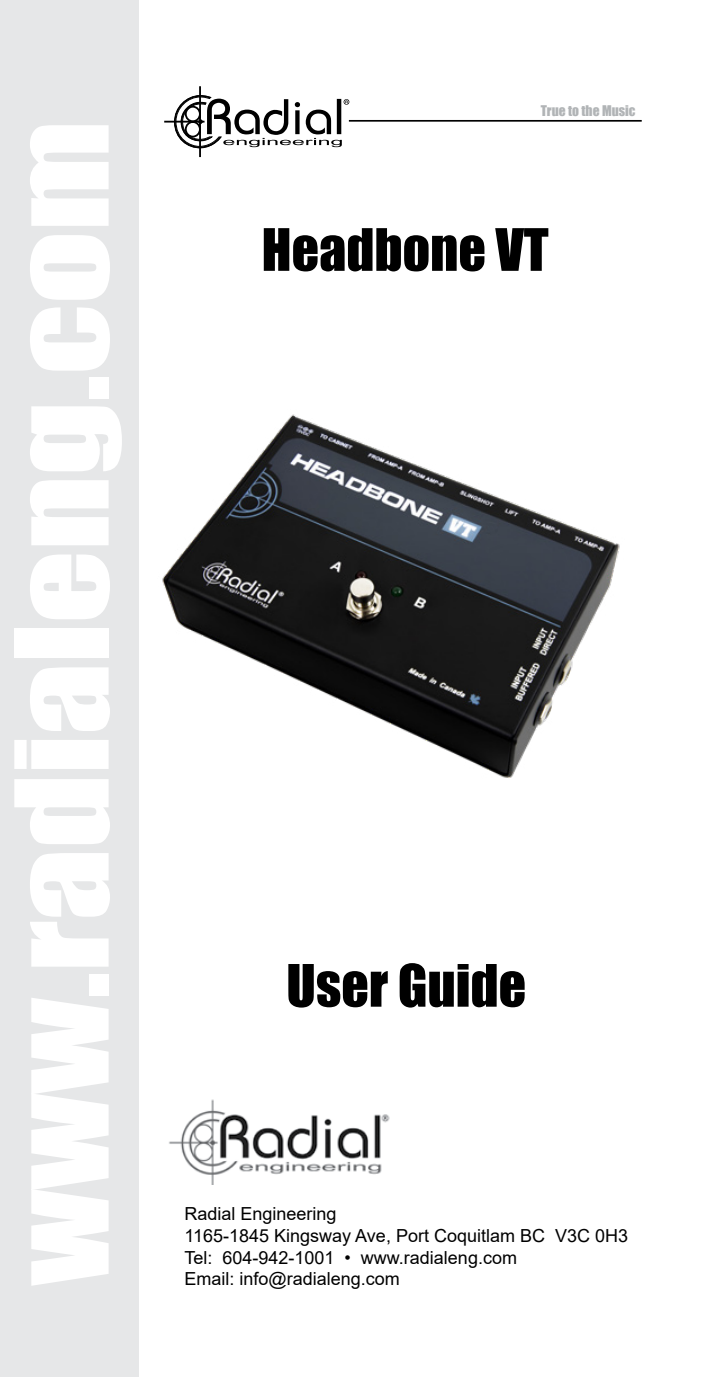
<style>
.page{position:relative;width:709px;height:1377px;background:#fff}
.page>*{position:absolute;margin:0;border:0;box-sizing:border-box;transform-origin:0 0}
.t1{font:119.25px "Impact";color:#fff;scale:1.2 1}
.t2{font:54px "Impact";color:#000}
.t3{font:18px/21.6px "Arial";color:#000}
.t4{font:13.5px "Impact";color:#b1b4b6}
</style>
<div class="page">
<img style="left:162px;top:414px;width:458px;height:364px">
<img style="left:169px;top:1099px;width:221px;height:86px">
<div style="left:0;top:0;width:138px;height:1377px;background:#e6e7e8"></div>
<hr style="left:349px;top:120px;width:293px;height:2px;background:#000">
<hr style="left:164px;top:121px;width:40px;height:2px;background:#000">
<svg style="left:174px;top:86px;width:175px;height:72px"></svg>
<h1 class="t1" style="left:-31px;top:1285px;width:972px;rotate:-90deg">www.radialeng.com</h1>
<p class="t4" style="left:541px;top:100px;width:96px">True to the Music</p>
<h2 class="t2" style="left:261px;top:208px;width:289px">Headbone VT</h2>
<h2 class="t2" style="left:286px;top:944px;width:241px">User Guide</h2>
<p class="t3" style="left:184px;top:1203px;width:445px">Radial Engineering<br>1165-1845 Kingsway Ave, Port Coquitlam BC V3C 0H3<br>Tel: 604-942-1001 • www.radialeng.com<br>Email: info@radialeng.com</p>
</div>
